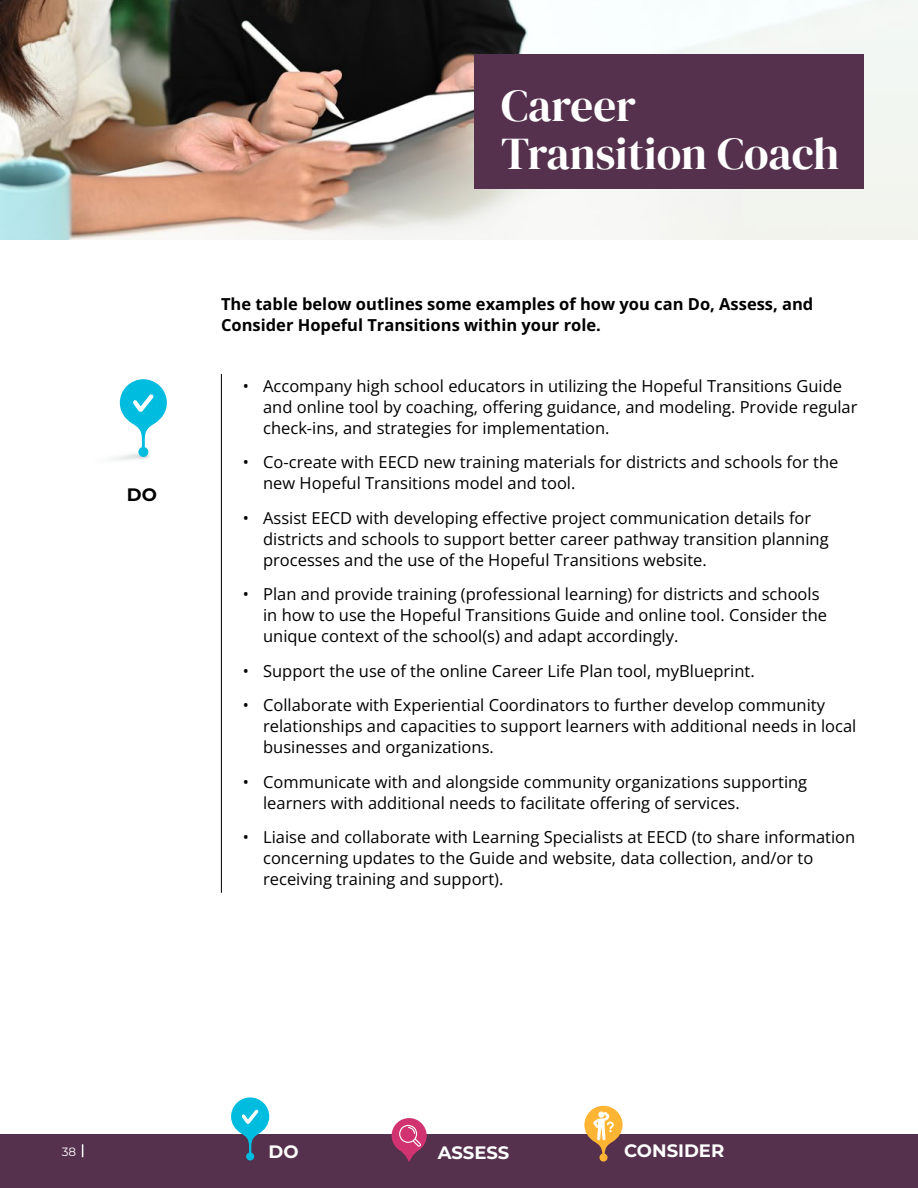
<style>
.page{position:relative;width:918px;height:1188px;background:#fff}
.page>*{position:absolute;margin:0;border:0;box-sizing:border-box;transform-origin:0 0}
.B-Parent_H1{font:45px/48px "DM Serif Display";color:#fff}
.t1{font:700 18px "Montserrat";color:#fff}
.t2{font:700 18px "Montserrat";color:#000}
.t3{font:16.5px/21px "Open Sans";color:#000}
.t4{font:700 16.5px/21px "Open Sans";color:#000}
.t5{font:12px "Montserrat";color:#fff}
</style>
<div class="page">
<div style="left:0;top:1134px;width:918px;height:54px;background:#55314d"></div>
<svg style="left:231px;top:1097px;width:38px;height:64px"></svg>
<svg style="left:392px;top:1118px;width:35px;height:44px"></svg>
<svg style="left:584px;top:1106px;width:39px;height:56px"></svg>
<svg style="left:82px;top:1144px;width:1px;height:13px"></svg>
<img style="left:0;top:0;width:918px;height:240px">
<hr style="left:221px;top:374px;width:1px;height:519px;background:#000">
<div style="left:474px;top:54px;width:390px;height:135px;background:#55314d"></div>
<svg style="left:120px;top:379px;width:47px;height:78px"></svg>
<p class="B-Parent_H1" style="left:501px;top:82px;width:340px">Career<br>Transition Coach</p>
<p class="t2" style="left:127px;top:482px;width:32px">DO</p>
<p class="t4" style="left:221px;top:293px;width:594px">The table below outlines some examples of how you can Do, Assess, and<br>Consider Hopeful Transitions within your role.</p>
<p class="t3" style="left:263px;top:375px;width:596px;text-indent:-20px">• Accompany high school educators in utilizing the Hopeful Transitions Guide and online tool by coaching, offering guidance, and modeling. Provide regular check-ins, and strategies for implementation.</p>
<p class="t3" style="left:263px;top:451px;width:577px;text-indent:-20px">• Co-create with EECD new training materials for districts and schools for the new Hopeful Transitions model and tool.</p>
<p class="t3" style="left:263px;top:507px;width:567px;text-indent:-20px">• Assist EECD with developing effective project communication details for districts and schools to support better career pathway transition planning processes and the use of the Hopeful Transitions website.</p>
<p class="t3" style="left:263px;top:583px;width:566px;text-indent:-20px">• Plan and provide training (professional learning) for districts and schools in how to use the Hopeful Transitions Guide and online tool. Consider the unique context of the school(s) and adapt accordingly.</p>
<p class="t3" style="left:243px;top:660px;width:513px">• Support the use of the online Career Life Plan tool, myBlueprint.</p>
<p class="t3" style="left:263px;top:694px;width:595px;text-indent:-20px">• Collaborate with Experiential Coordinators to further develop community relationships and capacities to support learners with additional needs in local businesses and organizations.</p>
<p class="t3" style="left:263px;top:771px;width:546px;text-indent:-20px">• Communicate with and alongside community organizations supporting learners with additional needs to facilitate offering of services.</p>
<p class="t3" style="left:263px;top:826px;width:594px;text-indent:-20px">• Liaise and collaborate with Learning Specialists at EECD (to share information concerning updates to the Guide and website, data collection, and/or to receiving training and support).</p>
<p class="t5" style="left:62px;top:1143px;width:16px">38</p>
<p class="t1" style="left:269px;top:1139px;width:32px">DO</p>
<p class="t1" style="left:438px;top:1139px;width:73px">ASSESS</p>
<p class="t1" style="left:624px;top:1138px;width:102px">CONSIDER</p>
</div>
